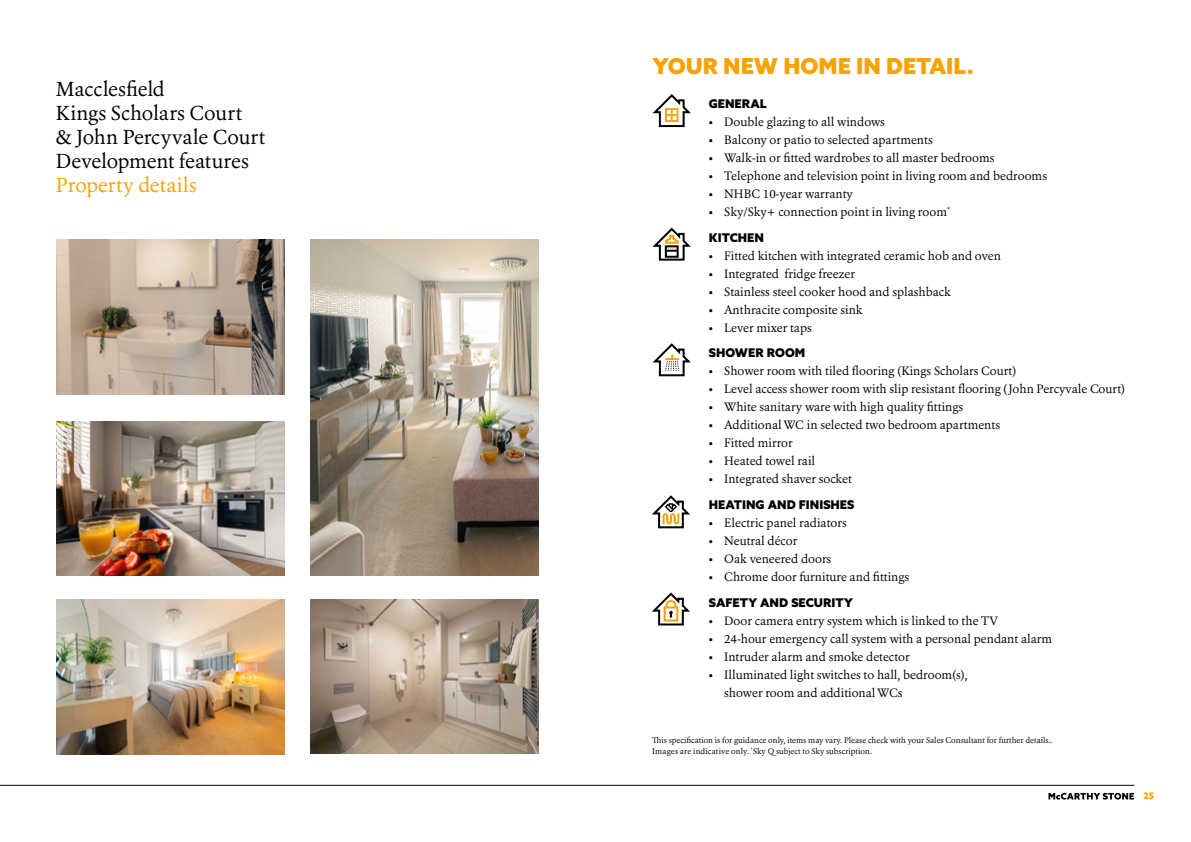
<style>
.page{position:relative;width:1191px;height:842px;background:#fff}
.page>*{position:absolute;margin:0;border:0;box-sizing:border-box;transform-origin:0 0}
.t1{font:900 22px "Azo Sans Mc S";color:#f6a200}
.t2{font:20px/24px "Erato";letter-spacing:-.005em;color:#000}
.t3{font:20px "Erato";letter-spacing:-.005em;color:#f6a200}
.Feature_bullets{font:12px/18px "Erato";color:#000}
.BULLET_SUBHEADS{font:900 12px "Azo Sans Mc S";color:#000}
.t4{font:900 9px "Azo Sans Mc S";color:#f6a200}
.t5{font:8px/11px "Erato";color:#000}
</style>
<div class="page">
<img style="left:310px;top:599px;width:229px;height:154px">
<img style="left:57px;top:421px;width:228px;height:154px">
<img style="left:57px;top:600px;width:228px;height:154px">
<img style="left:310px;top:240px;width:229px;height:335px">
<img style="left:57px;top:240px;width:228px;height:154px">
<hr style="left:0;top:785px;width:1134px;height:1px;background:#000">
<svg style="left:1048px;top:793px;width:86px;height:6px"></svg>
<svg style="left:652px;top:94px;width:39px;height:34px"></svg>
<svg style="left:652px;top:227px;width:39px;height:34px"></svg>
<svg style="left:652px;top:343px;width:39px;height:34px"></svg>
<svg style="left:652px;top:495px;width:38px;height:34px"></svg>
<svg style="left:652px;top:592px;width:38px;height:34px"></svg>
<p class="t2" style="left:56px;top:77px;width:110px">Macclesfield</p>
<p class="t2" style="left:56px;top:101px;width:211px">Kings Scholars Court<br>&amp; John Percyvale Court</p>
<p class="t2" style="left:56px;top:149px;width:194px">Development features</p>
<p class="t3" style="left:56px;top:172px;width:142px">Property details</p>
<p class="t1" style="left:652px;top:53px;width:323px">YOUR NEW HOME IN DETAIL.</p>
<p class="BULLET_SUBHEADS" style="left:709px;top:96px;width:59px">GENERAL</p>
<p class="Feature_bullets" style="left:709px;top:113px;width:178px">• Double glazing to all windows</p>
<p class="Feature_bullets" style="left:709px;top:131px;width:225px">• Balcony or patio to selected apartments</p>
<p class="Feature_bullets" style="left:709px;top:149px;width:287px">• Walk-in or fitted wardrobes to all master bedrooms</p>
<p class="Feature_bullets" style="left:709px;top:167px;width:340px">• Telephone and television point in living room and bedrooms</p>
<p class="Feature_bullets" style="left:709px;top:185px;width:146px">• NHBC 10-year warranty</p>
<p class="Feature_bullets" style="left:709px;top:203px;width:243px">• Sky/Sky+ connection point in living room<sup>*</sup></p>
<p class="BULLET_SUBHEADS" style="left:709px;top:230px;width:57px">KITCHEN</p>
<p class="Feature_bullets" style="left:709px;top:246px;width:293px">• Fitted kitchen with integrated ceramic hob and oven</p>
<p class="Feature_bullets" style="left:709px;top:264px;width:148px">• Integrated fridge freezer</p>
<p class="Feature_bullets" style="left:709px;top:282px;width:243px">• Stainless steel cooker hood and splashback</p>
<p class="Feature_bullets" style="left:709px;top:300px;width:155px">• Anthracite composite sink</p>
<p class="Feature_bullets" style="left:709px;top:318px;width:104px">• Lever mixer taps</p>
<p class="BULLET_SUBHEADS" style="left:709px;top:346px;width:98px">SHOWER ROOM</p>
<p class="Feature_bullets" style="left:709px;top:362px;width:309px">• Shower room with tiled flooring (Kings Scholars Court)</p>
<p class="Feature_bullets" style="left:709px;top:380px;width:417px">• Level access shower room with slip resistant flooring (John Percyvale Court)</p>
<p class="Feature_bullets" style="left:709px;top:398px;width:256px">• White sanitary ware with high quality fittings</p>
<p class="Feature_bullets" style="left:709px;top:416px;width:293px">• Additional WC in selected two bedroom apartments</p>
<p class="Feature_bullets" style="left:709px;top:434px;width:85px">• Fitted mirror</p>
<p class="Feature_bullets" style="left:709px;top:452px;width:108px">• Heated towel rail</p>
<p class="Feature_bullets" style="left:709px;top:470px;width:144px">• Integrated shaver socket</p>
<p class="BULLET_SUBHEADS" style="left:709px;top:497px;width:147px">HEATING AND FINISHES</p>
<p class="Feature_bullets" style="left:709px;top:514px;width:139px">• Electric panel radiators</p>
<p class="Feature_bullets" style="left:709px;top:532px;width:90px">• Neutral décor</p>
<p class="Feature_bullets" style="left:709px;top:550px;width:124px">• Oak veneered doors</p>
<p class="Feature_bullets" style="left:709px;top:568px;width:202px">• Chrome door furniture and fittings</p>
<p class="BULLET_SUBHEADS" style="left:709px;top:595px;width:146px">SAFETY AND SECURITY</p>
<p class="Feature_bullets" style="left:709px;top:611px;width:291px">• Door camera entry system which is linked to the TV</p>
<p class="Feature_bullets" style="left:709px;top:629px;width:345px">• 24-hour emergency call system with a personal pendant alarm</p>
<p class="Feature_bullets" style="left:709px;top:647px;width:202px">• Intruder alarm and smoke detector</p>
<p class="Feature_bullets" style="left:724px;top:665px;width:245px;text-indent:-15px">• Illuminated light switches to hall, bedroom(s), shower room and additional WCs</p>
<p class="t5" style="left:652px;top:735px;width:402px">This specification is for guidance only, items may vary. Please check with your Sales Consultant for further details..<br>Images are indicative only. <sup>*</sup>Sky Q subject to Sky subscription.</p>
<p class="t4" style="left:1143px;top:791px;width:12px">25</p>
</div>
